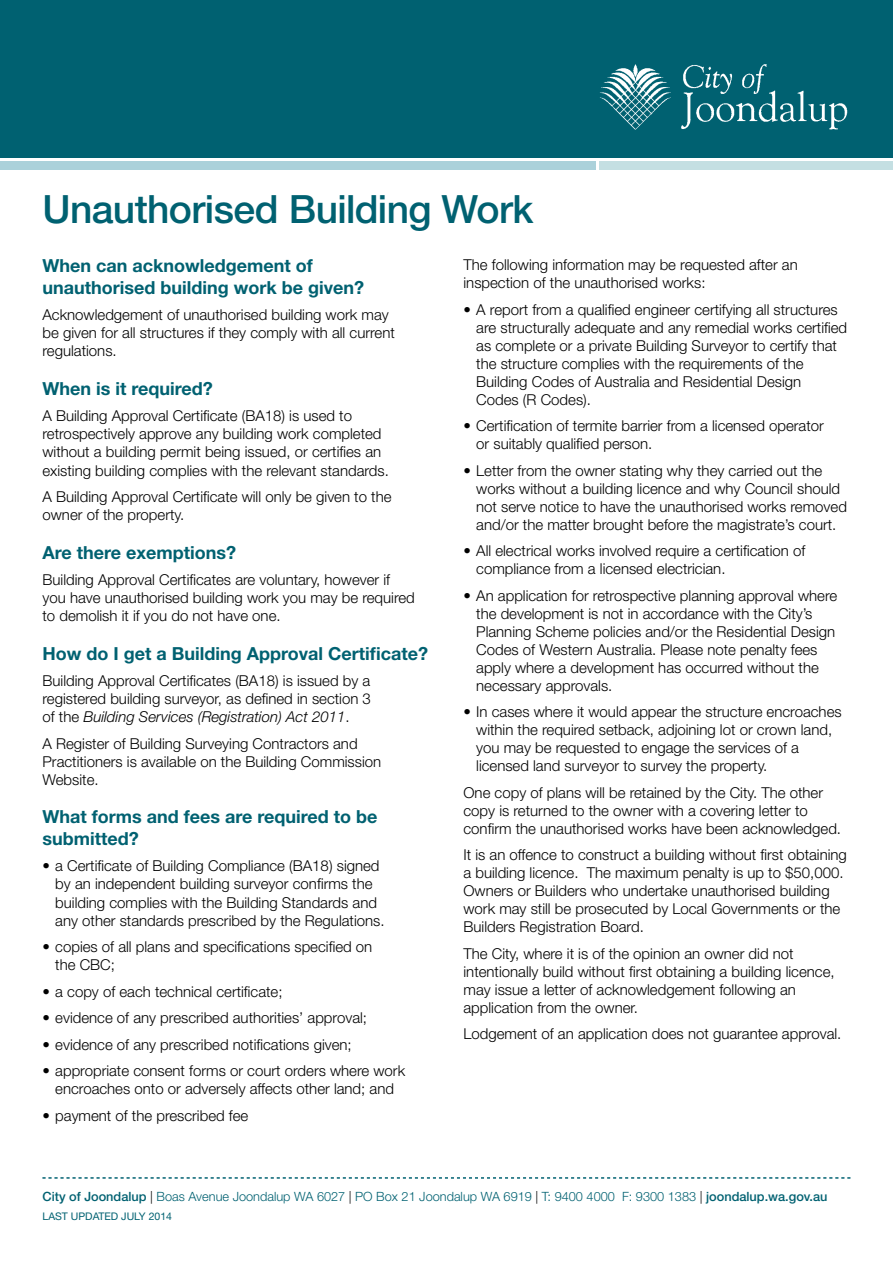
<style>
.page{position:relative;width:893px;height:1263px;background:#fff}
.page>*{position:absolute;margin:0;border:0;box-sizing:border-box;transform-origin:0 0}
.t1{font:500 39px "Helvetica Neue";letter-spacing:-.015em;color:#006171}
.t2{font:700 18px/21.6px "Helvetica Neue";color:#006171}
.t3{font:300 15px/18px "Helvetica Neue";color:#000}
.t4{font:300 12.75px "Helvetica Neue";color:#006171}
.t5{font:10.5px "Helvetica Neue";color:#006171}
.s1{font-style:italic}
.s2{font-weight:500}
.s3{color:#000}
</style>
<div class="page">
<div style="left:0;top:0;width:893px;height:157px;background:#006171"></div>
<img style="left:600px;top:64px;width:248px;height:66px">
<div style="left:0;top:162px;width:595px;height:8px;background:#abd1da"></div>
<div style="left:600px;top:162px;width:293px;height:8px;background:#c4dfe2"></div>
<svg style="left:43px;top:1177px;width:807px;height:1px"></svg>
<h1 class="t1" style="left:43px;top:186px;width:493px">Unauthorised Building Work</h1>
<p class="t2" style="left:43px;top:255px;width:323px">When can acknowledgement of unauthorised building work be given?</p>
<p class="t3" style="left:43px;top:306px;width:354px">Acknowledgement of unauthorised building work may be given for all structures if they comply with all current regulations.</p>
<p class="t2" style="left:43px;top:377px;width:172px">When is it required?</p>
<p class="t3" style="left:43px;top:407px;width:348px">A Building Approval Certificate (BA18) is used to retrospectively approve any building work completed without a building permit being issued, or certifies an existing building complies with the relevant standards.</p>
<p class="t3" style="left:43px;top:487px;width:350px">A Building Approval Certificate will only be given to the owner of the property.</p>
<p class="t2" style="left:43px;top:541px;width:195px">Are there exemptions?</p>
<p class="t3" style="left:43px;top:570px;width:374px">Building Approval Certificates are voluntary, however if you have unauthorised building work you may be required to demolish it if you do not have one.</p>
<p class="t2" style="left:43px;top:642px;width:387px">How do I get a Building Approval Certificate?</p>
<p class="t3" style="left:43px;top:672px;width:330px;text-align:justify">Building Approval Certificates (BA18) is issued by a registered building surveyor, as defined in section 3 of the <span class="s1">Building Services (Registration) Act 2011</span>.</p>
<p class="t3" style="left:43px;top:734px;width:340px">A Register of Building Surveying Contractors and<br>Practitioners is available on the Building Commission<br>Website.</p>
<p class="t2" style="left:43px;top:806px;width:337px">What forms and fees are required to be submitted?</p>
<p class="t3" style="left:55px;top:857px;width:331px;text-indent:-13px">• a Certificate of Building Compliance (BA18) signed by an independent building surveyor confirms the building complies with the Building Standards and any other standards prescribed by the Regulations.</p>
<p class="t3" style="left:55px;top:937px;width:318px;text-indent:-13px">• copies of all plans and specifications specified on the CBC;</p>
<p class="t3" style="left:43px;top:982px;width:242px">• a copy of each technical certificate;</p>
<p class="t3" style="left:43px;top:1008px;width:326px">• evidence of any prescribed authorities’ approval;</p>
<p class="t3" style="left:43px;top:1035px;width:311px">• evidence of any prescribed notifications given;</p>
<p class="t3" style="left:43px;top:1061px;width:364px;text-align:center">• appropriate consent forms or court orders where work encroaches onto or adversely affects other land; and</p>
<p class="t3" style="left:43px;top:1106px;width:207px">• payment of the prescribed fee</p>
<p class="t3" style="left:463px;top:255px;width:336px">The following information may be requested after an inspection of the unauthorised works:</p>
<p class="t3" style="left:476px;top:300px;width:372px;text-indent:-13px">• A report from a qualified engineer certifying all structures are structurally adequate and any remedial works certified as complete or a private Building Surveyor to certify that the structure complies with the requirements of the Building Codes of Australia and Residential Design Codes (R Codes).</p>
<p class="t3" style="left:476px;top:416px;width:349px;text-indent:-13px">• Certification of termite barrier from a licensed operator or suitably qualified person.</p>
<p class="t3" style="left:476px;top:461px;width:372px;text-indent:-13px">• Letter from the owner stating why they carried out the works without a building licence and why Council should not serve notice to have the unauthorised works removed and/or the matter brought before the magistrate’s court.</p>
<p class="t3" style="left:476px;top:541px;width:331px;text-indent:-13px">• All electrical works involved require a certification of compliance from a licensed electrician.</p>
<p class="t3" style="left:476px;top:586px;width:362px;text-indent:-13px">• An application for retrospective planning approval where the development is not in accordance with the City’s Planning Scheme policies and/or the Residential Design Codes of Western Australia. Please note penalty fees apply where a development has occurred without the necessary approvals.</p>
<p class="t3" style="left:476px;top:702px;width:367px;text-indent:-13px">• In cases where it would appear the structure encroaches within the required setback, adjoining lot or crown land, you may be requested to engage the services of a licensed land surveyor to survey the property.</p>
<p class="t3" style="left:463px;top:783px;width:379px">One copy of plans will be retained by the City. The other copy is returned to the owner with a covering letter to confirm the unauthorised works have been acknowledged.</p>
<p class="t3" style="left:463px;top:845px;width:385px">It is an offence to construct a building without first obtaining a building licence. The maximum penalty is up to $50,000.<br>Owners or Builders who undertake unauthorised building work may still be prosecuted by Local Governments or the Builders Registration Board.</p>
<p class="t3" style="left:463px;top:944px;width:373px">The City, where it is of the opinion an owner did not intentionally build without first obtaining a building licence, may issue a letter of acknowledgement following an application from the owner.</p>
<p class="t3" style="left:463px;top:1024px;width:379px">Lodgement of an application does not guarantee approval.</p>
<p class="t4" style="left:43px;top:1188px;width:786px"><span class="s2">City of Joondalup</span> <span class="s3">|</span> Boas Avenue Joondalup WA 6027 <span class="s3">|</span> PO Box 21 Joondalup WA 6919 <span class="s3">|</span> T: 9400 4000 F: 9300 1383 <span class="s3">|</span> <span class="s2">joondalup.wa.gov.au</span></p>
<p class="t5" style="left:43px;top:1210px;width:131px">LAST UPDATED JULY 2014</p>
</div>
